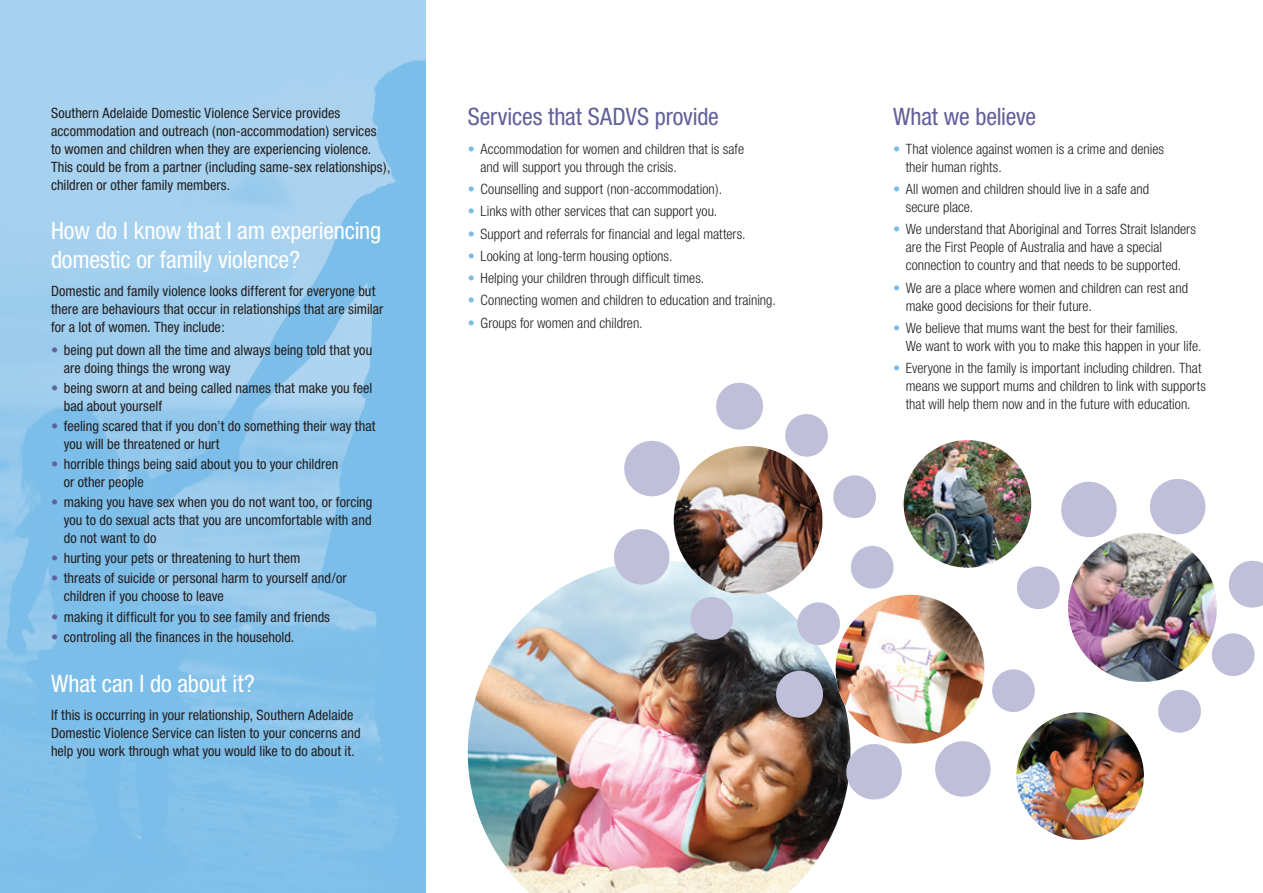
<style>
.page{position:relative;width:1263px;height:893px;background:#fff}
.page>*{position:absolute;margin:0;border:0;box-sizing:border-box;transform-origin:0 0}
.t1{font:condensed 24px/28.5px "Helvetica Neue";letter-spacing:-.01em;color:#fff}
.t2{font:condensed 24px "Helvetica Neue";letter-spacing:-.01em;color:#62609a}
.t3{font:condensed 14.25px/18px "Helvetica Neue";letter-spacing:.005em;color:#231f20}
.t4{font:300 condensed 14.25px/18px "Helvetica Neue";color:#231f20}
.s1{color:#62609a}
.s2{color:#78bde8}
</style>
<div class="page">
<img style="left:468px;top:561px;width:382px;height:332px">
<img style="left:674px;top:446px;width:148px;height:149px;border-radius:72px">
<img style="left:0;top:0;width:425px;height:893px">
<svg style="left:687px;top:594px;width:49px;height:49px;background:#b1b6c8"></svg>
<svg style="left:610px;top:529px;width:63px;height:59px"></svg>
<svg style="left:624px;top:440px;width:60px;height:60px"></svg>
<svg style="left:716px;top:382px;width:47px;height:48px"></svg>
<svg style="left:782px;top:414px;width:46px;height:46px"></svg>
<svg style="left:833px;top:475px;width:43px;height:43px"></svg>
<svg style="left:992px;top:669px;width:43px;height:43px"></svg>
<svg style="left:932px;top:737px;width:59px;height:60px"></svg>
<svg style="left:843px;top:740px;width:59px;height:63px"></svg>
<svg style="left:773px;top:668px;width:53px;height:53px;background:#93909e"></svg>
<svg style="left:794px;top:600px;width:49px;height:48px"></svg>
<svg style="left:848px;top:546px;width:46px;height:45px"></svg>
<svg style="left:1017px;top:566px;width:43px;height:43px"></svg>
<svg style="left:1061px;top:481px;width:56px;height:57px"></svg>
<svg style="left:1150px;top:479px;width:56px;height:56px"></svg>
<svg style="left:1228px;top:560px;width:35px;height:48px"></svg>
<svg style="left:1212px;top:633px;width:43px;height:43px"></svg>
<svg style="left:1158px;top:689px;width:43px;height:44px"></svg>
<img style="left:1068px;top:533px;width:149px;height:149px;border-radius:72px">
<img style="left:836px;top:595px;width:148px;height:148px;border-radius:72px">
<img style="left:904px;top:440px;width:127px;height:128px;border-radius:64px">
<img style="left:1016px;top:712px;width:128px;height:128px;border-radius:64px">
<p class="t3" style="left:51px;top:103px;width:341px">Southern Adelaide Domestic Violence Service provides accommodation and outreach (non-accommodation) services<br>to women and children when they are experiencing violence.<br>This could be from a partner (including same-sex relationships), children or other family members.</p>
<h1 class="t1" style="left:51px;top:216px;width:332px">How do I know that I am experiencing domestic or family violence?</h1>
<p class="t3" style="left:51px;top:282px;width:334px">Domestic and family violence looks different for everyone but there are behaviours that occur in relationships that are similar for a lot of women. They include:</p>
<p class="t3" style="left:64px;top:341px;width:310px;text-indent:-13px"><span class="s1">•</span> being put down all the time and always being told that you are doing things the wrong way</p>
<p class="t3" style="left:64px;top:379px;width:310px;text-indent:-13px"><span class="s1">•</span> being sworn at and being called names that make you feel bad about yourself</p>
<p class="t3" style="left:64px;top:417px;width:313px;text-indent:-13px"><span class="s1">•</span> feeling scared that if you don’t do something their way that you will be threatened or hurt</p>
<p class="t3" style="left:64px;top:455px;width:276px;text-indent:-13px"><span class="s1">•</span> horrible things being said about you to your children or other people</p>
<p class="t3" style="left:64px;top:493px;width:310px;text-align:justify;text-indent:-13px"><span class="s1">•</span> making you have sex when you do not want too, or forcing you to do sexual acts that you are uncomfortable with and do not want to do</p>
<p class="t3" style="left:51px;top:549px;width:251px"><span class="s1">•</span> hurting your pets or threatening to hurt them</p>
<p class="t3" style="left:64px;top:569px;width:285px;text-indent:-13px"><span class="s1">•</span> threats of suicide or personal harm to yourself and/or children if you choose to leave</p>
<p class="t3" style="left:51px;top:607px;width:281px"><span class="s1">•</span> making it difficult for you to see family and friends</p>
<p class="t3" style="left:51px;top:627px;width:245px"><span class="s1">•</span> controling all the finances in the household.</p>
<h1 class="t1" style="left:51px;top:669px;width:205px">What can I do about it?</h1>
<p class="t3" style="left:51px;top:706px;width:311px">If this is occurring in your relationship, Southern Adelaide<br>Domestic Violence Service can listen to your concerns and help you work through what you would like to do about it.</p>
<h1 class="t2" style="left:468px;top:103px;width:253px">Services that SADVS provide</h1>
<p class="t4" style="left:480px;top:140px;width:265px;text-indent:-13px"><span class="s2">•</span> Accommodation for women and children that is safe and will support you through the crisis.</p>
<p class="t4" style="left:468px;top:180px;width:256px"><span class="s2">•</span> Counselling and support (non-accommodation).</p>
<p class="t4" style="left:468px;top:202px;width:251px"><span class="s2">•</span> Links with other services that can support you.</p>
<p class="t4" style="left:468px;top:224px;width:279px"><span class="s2">•</span> Support and referrals for financial and legal matters.</p>
<p class="t4" style="left:468px;top:247px;width:206px"><span class="s2">•</span> Looking at long-term housing options.</p>
<p class="t4" style="left:468px;top:269px;width:238px"><span class="s2">•</span> Helping your children through difficult times.</p>
<p class="t4" style="left:468px;top:291px;width:310px"><span class="s2">•</span> Connecting women and children to education and training.</p>
<p class="t4" style="left:468px;top:313px;width:176px"><span class="s2">•</span> Groups for women and children.</p>
<h1 class="t2" style="left:893px;top:103px;width:145px">What we believe</h1>
<p class="t4" style="left:906px;top:140px;width:260px;text-indent:-13px"><span class="s2">•</span> That violence against women is a crime and denies their human rights.</p>
<p class="t4" style="left:906px;top:180px;width:245px;text-indent:-13px"><span class="s2">•</span> All women and children should live in a safe and secure place.</p>
<p class="t4" style="left:906px;top:220px;width:292px;text-indent:-13px"><span class="s2">•</span> We understand that Aboriginal and Torres Strait Islanders are the First People of Australia and have a special connection to country and that needs to be supported.</p>
<p class="t4" style="left:906px;top:278px;width:284px;text-indent:-13px"><span class="s2">•</span> We are a place where women and children can rest and make good decisions for their future.</p>
<p class="t4" style="left:906px;top:319px;width:297px;text-indent:-13px"><span class="s2">•</span> We believe that mums want the best for their families.<br>We want to work with you to make this happen in your life.</p>
<p class="t4" style="left:906px;top:359px;width:302px;text-indent:-13px"><span class="s2">•</span> Everyone in the family is important including children. That means we support mums and children to link with supports that will help them now and in the future with education.</p>
</div>
